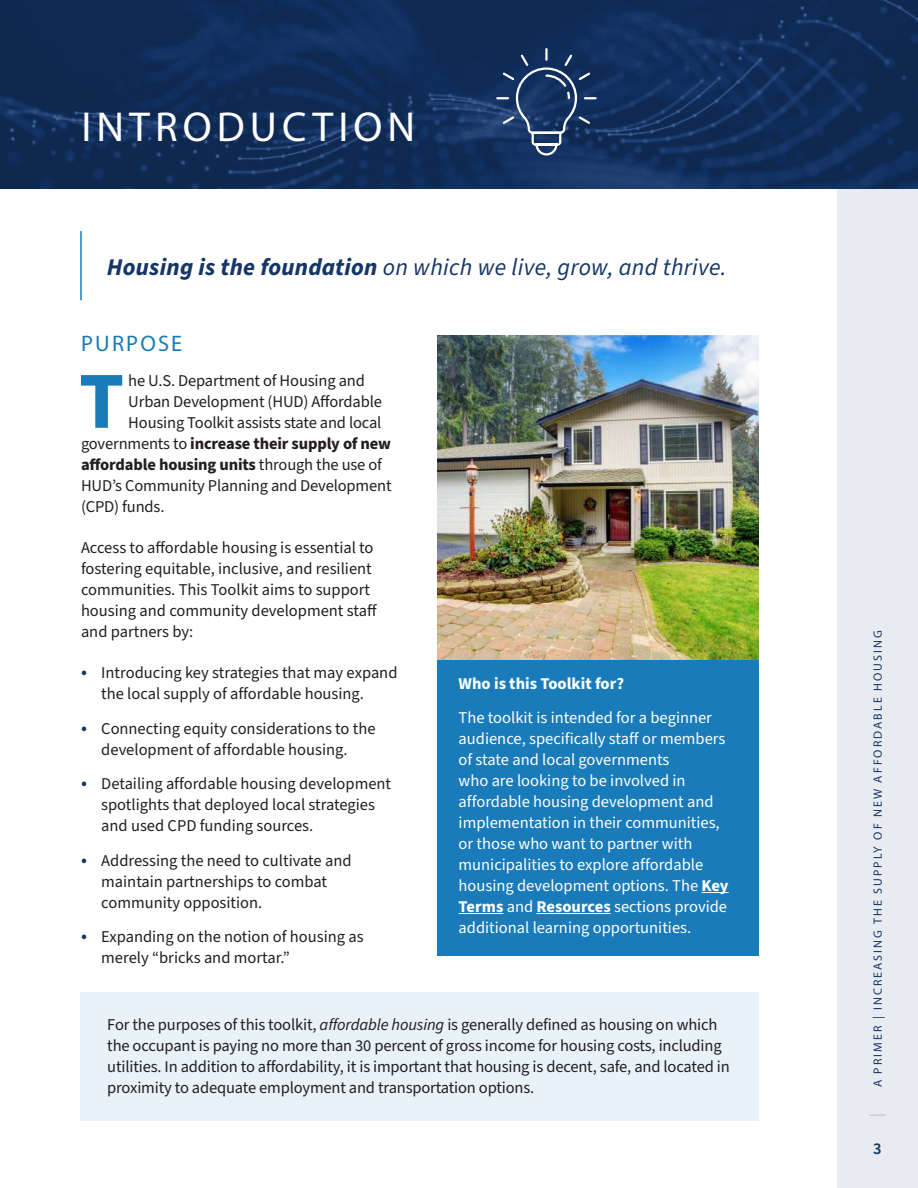
<style>
.page{position:relative;width:918px;height:1188px;background:#fff}
.page>*{position:absolute;margin:0;border:0;box-sizing:border-box;transform-origin:0 0}
.t1{font:700 81px "Source Sans Pro";color:#197bba}
.t2{font:42px "Myriad Pro";letter-spacing:.12em;color:#fff}
.t3{font:italic 24px "Source Sans Pro";letter-spacing:.01em;color:#163667}
.t4{font:22.5px "Myriad Pro";letter-spacing:.095em;color:#197bba}
.t5{font:16.5px/21px "Source Sans Pro";letter-spacing:-.01em;color:#231f20}
.t6{font:16.5px/21px "Source Sans Pro";color:#fff}
.t7{font:700 16.5px "Source Sans Pro";letter-spacing:-.01em;color:#231f20}
.t8{font:700 16.5px "Source Sans Pro";color:#fff}
.t9{font:600 16.5px "Source Sans Pro";color:#163667}
.t10{font:12px "Myriad Pro";letter-spacing:.17em;color:#163667}
.s1{font-weight:700}
.s2{font-weight:400}
.s3{font-size:19.5px;color:#163667}
.s4{font-style:italic}
</style>
<div class="page">
<div style="left:837px;top:0;width:81px;height:1188px;background:#e8ebf0"></div>
<svg style="left:869px;top:1114px;width:17px;height:2px"></svg>
<div style="left:437px;top:659px;width:321px;height:297px;background:#197bba"></div>
<img style="left:0;top:0;width:917px;height:189px">
<svg style="left:702px;top:892px;width:27px;height:1px"></svg>
<hr style="left:459px;top:913px;width:44px;height:1px;background:#fff">
<hr style="left:536px;top:913px;width:75px;height:1px;background:#fff">
<svg style="left:515px;top:126px;width:61px;height:534px"></svg>
<svg style="left:495px;top:47px;width:103px;height:79px"></svg>
<div style="left:80px;top:992px;width:678px;height:129px;background:#e8f2f8"></div>
<img style="left:437px;top:336px;width:321px;height:323px">
<hr style="left:80px;top:231px;width:2px;height:69px;background:#197bba">
<h2 class="t2" style="left:81px;top:101px;width:335px">INTRODUCTION</h2>
<h3 class="t3" style="left:107px;top:251px;width:621px"><span class="s1">Housing is the foundation</span> on which we live, grow, and thrive.</h3>
<h3 class="t4" style="left:81px;top:330px;width:103px">PURPOSE</h3>
<h1 class="t1" style="left:79px;top:346px;width:47px">T</h1>
<p class="t5" style="left:128px;top:370px;width:238px">he U.S. Department of Housing and</p>
<p class="t5" style="left:128px;top:391px;width:255px">Urban Development (HUD) Affordable</p>
<p class="t5" style="left:128px;top:412px;width:255px">Housing Toolkit assists state and local</p>
<p class="t7" style="left:81px;top:432px;width:312px"><span class="s2">governments to</span> increase their supply of new</p>
<p class="t7" style="left:81px;top:453px;width:302px">affordable housing units <span class="s2">through the use of</span></p>
<p class="t5" style="left:81px;top:475px;width:312px">HUD’s Community Planning and Development</p>
<p class="t5" style="left:81px;top:496px;width:85px">(CPD) funds.</p>
<p class="t5" style="left:81px;top:538px;width:297px">Access to affordable housing is essential to fostering equitable, inclusive, and resilient communities. This Toolkit aims to support housing and community development staff and partners by:</p>
<p class="t5" style="left:101px;top:663px;width:298px;text-indent:-20px"><span class="s3">•</span> Introducing key strategies that may expand the local supply of affordable housing.</p>
<p class="t5" style="left:81px;top:718px;width:296px;text-align:center"><span class="s3">•</span> Connecting equity considerations to the development of affordable housing.</p>
<p class="t5" style="left:101px;top:774px;width:291px;text-indent:-20px"><span class="s3">•</span> Detailing affordable housing development spotlights that deployed local strategies and used CPD funding sources.</p>
<p class="t5" style="left:101px;top:850px;width:252px;text-indent:-20px"><span class="s3">•</span> Addressing the need to cultivate and maintain partnerships to combat community opposition.</p>
<p class="t5" style="left:101px;top:927px;width:264px;text-indent:-20px"><span class="s3">•</span> Expanding on the notion of housing as merely “bricks and mortar.”</p>
<p class="t8" style="left:459px;top:672px;width:167px">Who is this Toolkit for?</p>
<p class="t6" style="left:459px;top:708px;width:272px">The toolkit is intended for a beginner audience, specifically staff or members of state and local governments<br>who are looking to be involved in affordable housing development and implementation in their communities, or those who want to partner with municipalities to explore affordable housing development options. The <span class="s1">Key Terms</span> and <span class="s1">Resources</span> sections provide additional learning opportunities.</p>
<p class="t5" style="left:107px;top:1014px;width:624px">For the purposes of this toolkit, <span class="s4">affordable housing</span> is generally defined as housing on which the occupant is paying no more than 30 percent of gross income for housing costs, including utilities. In addition to affordability, it is important that housing is decent, safe, and located in proximity to adequate employment and transportation options.</p>
<p class="t10" style="left:870px;top:1087px;width:458px;rotate:-90deg">A PRIMER | INCREASING THE SUPPLY OF NEW AFFORDABLE HOUSING</p>
<p class="t9" style="left:873px;top:1137px;width:10px">3</p>
</div>
